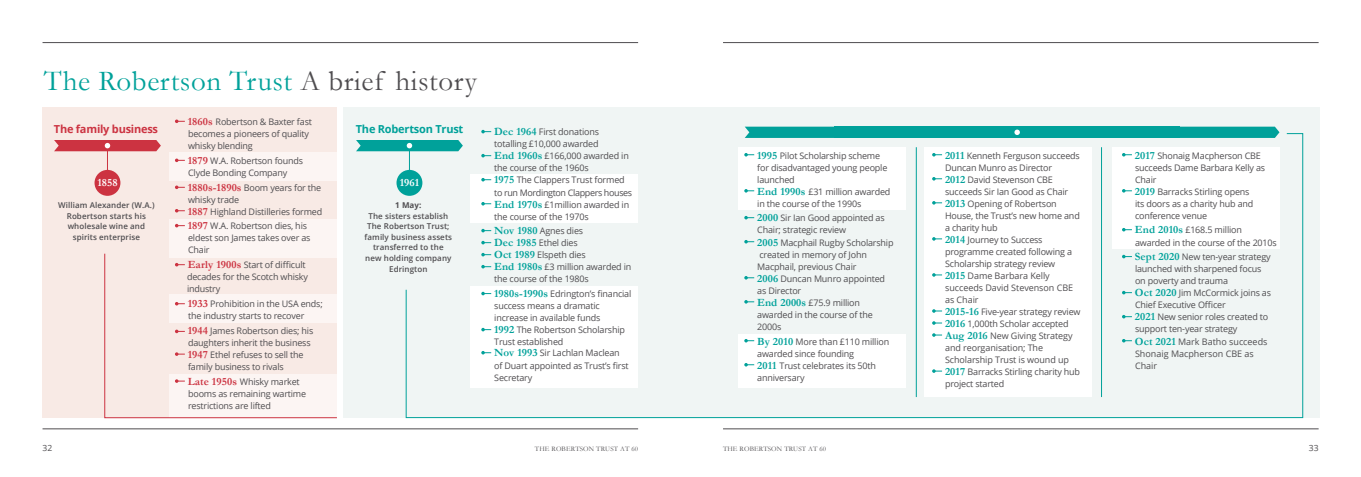
<style>
.page{position:relative;width:1361px;height:477px;background:#fff}
.page>*{position:absolute;margin:0;border:0;box-sizing:border-box;transform-origin:0 0}
.t1{font:29px "Garamond";letter-spacing:.02em;color:#00a19a}
.t2{font:700 11.1px "Garamond";letter-spacing:.01em;color:#fff}
.t3{font:700 11px "Open Sans";letter-spacing:-.02em;color:#cc3341}
.t4{font:700 11px "Open Sans";letter-spacing:-.02em;color:#00a19a}
.t5{font:9px/12px "Open Sans";letter-spacing:-.02em;color:#4f4d50}
.t6{font:8.5px "Open Sans";color:#4f4d50}
.t7{font:600 8px/10.6px "Open Sans";letter-spacing:.01em;color:#4f4d50;text-align:center}
.t8{font:700 8px "Open Sans";color:#4f4d50}
.t9{font:7px "Garamond";letter-spacing:.02em;color:#4f4d50}
.s1{color:#4f4d50}
.s2{font-family:"Garamond";font-weight:700;font-size:11.1px;color:#cc3341}
.s3{font-family:"Garamond";font-weight:700;font-size:11.1px;color:#00a19a}
</style>
<div class="page">
<hr style="left:43px;top:42px;width:595px;height:1px;background:#4f4d50">
<hr style="left:43px;top:428px;width:595px;height:1px;background:#4f4d50">
<hr style="left:723px;top:42px;width:595px;height:1px;background:#4f4d50">
<hr style="left:723px;top:428px;width:595px;height:1px;background:#4f4d50">
<div style="left:43px;top:107px;width:294px;height:310px;background:#f8eae5"></div>
<div style="left:170px;top:152px;width:167px;height:28px;background:#fcf5f3"></div>
<div style="left:170px;top:219px;width:167px;height:38px;background:#fcf5f3"></div>
<div style="left:344px;top:107px;width:976px;height:310px;background:#f0f5f4"></div>
<div style="left:95px;top:170px;width:25px;height:26px;background:#cc3341;border-radius:50%"></div>
<div style="left:396px;top:170px;width:26px;height:26px;background:#00a19a;border-radius:50%"></div>
<svg style="left:54px;top:140px;width:107px;height:39px"></svg>
<svg style="left:356px;top:140px;width:50px;height:39px"></svg>
<svg style="left:175px;top:119px;width:10px;height:4px"></svg>
<svg style="left:175px;top:158px;width:10px;height:4px"></svg>
<svg style="left:175px;top:185px;width:10px;height:4px"></svg>
<svg style="left:175px;top:209px;width:10px;height:3px"></svg>
<svg style="left:175px;top:224px;width:10px;height:3px"></svg>
<svg style="left:745px;top:126px;width:89px;height:7px"></svg>
<svg style="left:1179px;top:126px;width:100px;height:7px"></svg>
<div style="left:834px;top:126px;width:345px;height:12px;background:#00a19a"></div>
<svg style="left:1014px;top:129px;width:6px;height:4px"></svg>
<svg style="left:406px;top:133px;width:897px;height:284px"></svg>
<svg style="left:104px;top:253px;width:233px;height:164px"></svg>
<hr style="left:916px;top:147px;width:1px;height:249px;background:#00a19a">
<hr style="left:1101px;top:147px;width:1px;height:249px;background:#00a19a">
<div style="left:471px;top:174px;width:167px;height:49px;background:#fff"></div>
<div style="left:471px;top:286px;width:167px;height:101px;background:#fff"></div>
<div style="left:738px;top:147px;width:167px;height:62px;background:#fff"></div>
<div style="left:924px;top:147px;width:167px;height:249px;background:#fff"></div>
<div style="left:1112px;top:147px;width:167px;height:101px;background:#fff"></div>
<div style="left:738px;top:333px;width:167px;height:54px;background:#fff"></div>
<svg style="left:481px;top:130px;width:10px;height:3px"></svg>
<svg style="left:481px;top:154px;width:10px;height:3px"></svg>
<svg style="left:481px;top:178px;width:10px;height:3px"></svg>
<svg style="left:481px;top:202px;width:10px;height:3px"></svg>
<svg style="left:481px;top:228px;width:10px;height:4px"></svg>
<svg style="left:481px;top:240px;width:10px;height:4px"></svg>
<svg style="left:481px;top:252px;width:10px;height:4px"></svg>
<svg style="left:481px;top:264px;width:10px;height:4px"></svg>
<svg style="left:481px;top:291px;width:10px;height:4px"></svg>
<svg style="left:481px;top:327px;width:10px;height:4px"></svg>
<svg style="left:481px;top:351px;width:10px;height:3px"></svg>
<svg style="left:744px;top:153px;width:10px;height:3px"></svg>
<svg style="left:744px;top:189px;width:10px;height:3px"></svg>
<svg style="left:744px;top:216px;width:10px;height:3px"></svg>
<svg style="left:744px;top:240px;width:10px;height:3px"></svg>
<svg style="left:744px;top:276px;width:10px;height:3px"></svg>
<svg style="left:744px;top:300px;width:10px;height:3px"></svg>
<svg style="left:744px;top:339px;width:10px;height:3px"></svg>
<svg style="left:744px;top:363px;width:10px;height:3px"></svg>
<svg style="left:932px;top:153px;width:10px;height:3px"></svg>
<svg style="left:932px;top:177px;width:10px;height:3px"></svg>
<svg style="left:932px;top:201px;width:10px;height:3px"></svg>
<svg style="left:932px;top:237px;width:10px;height:3px"></svg>
<svg style="left:932px;top:273px;width:10px;height:3px"></svg>
<svg style="left:932px;top:309px;width:10px;height:3px"></svg>
<svg style="left:932px;top:321px;width:10px;height:3px"></svg>
<svg style="left:932px;top:333px;width:10px;height:3px"></svg>
<svg style="left:932px;top:369px;width:10px;height:3px"></svg>
<svg style="left:1122px;top:153px;width:10px;height:3px"></svg>
<svg style="left:1122px;top:189px;width:10px;height:3px"></svg>
<svg style="left:1122px;top:228px;width:10px;height:3px"></svg>
<svg style="left:1122px;top:254px;width:10px;height:4px"></svg>
<svg style="left:1122px;top:290px;width:10px;height:4px"></svg>
<svg style="left:1122px;top:314px;width:10px;height:4px"></svg>
<svg style="left:1122px;top:338px;width:10px;height:4px"></svg>
<h1 class="t1" style="left:44px;top:61px;width:434px">The Robertson Trust <span class="s1">A brief history</span></h1>
<p class="t3" style="left:54px;top:121px;width:106px">The family business</p>
<p class="t4" style="left:356px;top:121px;width:109px">The Robertson Trust</p>
<p class="t5" style="left:188px;top:115px;width:126px"><span class="s2">1860s</span> Robertson &amp; Baxter fast becomes a pioneers of quality whisky blending</p>
<p class="t5" style="left:188px;top:154px;width:117px"><span class="s2">1879</span> W.A. Robertson founds<br>Clyde Bonding Company</p>
<p class="t5" style="left:188px;top:181px;width:136px"><span class="s2">1880s-1890s</span> Boom years for the whisky trade<br><span class="s2">1887</span> Highland Distilleries formed</p>
<p class="t5" style="left:188px;top:220px;width:124px"><span class="s2">1897</span> W.A. Robertson dies, his eldest son James takes over as<br>Chair</p>
<p class="t5" style="left:187px;top:258px;width:122px"><span class="s2">Early 1900s</span> Start of difficult decades for the Scotch whisky industry</p>
<p class="t5" style="left:188px;top:297px;width:137px"><span class="s2">1933</span> Prohibition in the USA ends; the industry starts to recover</p>
<p class="t5" style="left:188px;top:324px;width:127px"><span class="s2">1944</span> James Robertson dies; his daughters inherit the business<br><span class="s2">1947</span> Ethel refuses to sell the family business to rivals</p>
<p class="t5" style="left:188px;top:375px;width:120px"><span class="s2">Late 1950s</span> Whisky market booms as remaining wartime restrictions are lifted</p>
<p class="t2" style="left:97px;top:175px;width:22px">1858</p>
<p class="t2" style="left:400px;top:175px;width:21px">1961</p>
<p class="t7" style="left:58px;top:200px;width:98px">William Alexander (W.A.)<br>Robertson starts his wholesale wine and spirits enterprise</p>
<p class="t8" style="left:395px;top:199px;width:28px">1 May:</p>
<p class="t7" style="left:364px;top:210px;width:89px">The sisters establish<br>The Robertson Trust; family business assets transferred to the new holding company<br>Edrington</p>
<p class="t5" style="left:494px;top:126px;width:140px"><span class="s3">Dec 1964</span> First donations totalling £10,000 awarded<br><span class="s3">End 1960s</span> £166,000 awarded in the course of the 1960s<br><span class="s3">1975</span> The Clappers Trust formed to run Mordington Clappers houses<br><span class="s3">End 1970s</span> £1million awarded in the course of the 1970s</p>
<p class="t5" style="left:494px;top:225px;width:139px"><span class="s3">Nov 1980</span> Agnes dies<br><span class="s3">Dec 1985</span> Ethel dies<br><span class="s3">Oct 1989</span> Elspeth dies<br><span class="s3">End 1980s</span> £3 million awarded in the course of the 1980s</p>
<p class="t5" style="left:494px;top:287px;width:139px"><span class="s3">1980s-1990s</span> Edrington’s financial success means a dramatic increase in available funds<br><span class="s3">1992</span> The Robertson Scholarship<br>Trust established</p>
<p class="t5" style="left:494px;top:346px;width:136px"><span class="s3">Nov 1993</span> Sir Lachlan Maclean of Duart appointed as Trust’s first<br>Secretary</p>
<p class="t5" style="left:757px;top:149px;width:135px"><span class="s3">1995</span> Pilot Scholarship scheme for disadvantaged young people launched<br><span class="s3">End 1990s</span> £31 million awarded in the course of the 1990s</p>
<p class="t5" style="left:757px;top:212px;width:138px"><span class="s3">2000</span> Sir Ian Good appointed as<br>Chair; strategic review<br><span class="s3">2005</span> Macphail Rugby Scholarship created in memory of John<br>Macphail, previous Chair<br><span class="s3">2006</span> Duncan Munro appointed as Director<br><span class="s3">End 2000s</span> £75.9 million awarded in the course of the<br>2000s</p>
<p class="t5" style="left:757px;top:334px;width:134px"><span class="s3">By 2010</span> More than £110 million awarded since founding<br><span class="s3">2011</span> Trust celebrates its 50th anniversary</p>
<p class="t5" style="left:945px;top:149px;width:137px"><span class="s3">2011</span> Kenneth Ferguson succeeds<br>Duncan Munro as Director<br><span class="s3">2012</span> David Stevenson CBE succeeds Sir Ian Good as Chair<br><span class="s3">2013</span> Opening of Robertson<br>House, the Trust’s new home and a charity hub<br><span class="s3">2014</span> Journey to Success programme created following a<br>Scholarship strategy review<br><span class="s3">2015</span> Dame Barbara Kelly succeeds David Stevenson CBE as Chair<br><span class="s3">2015-16</span> Five-year strategy review<br><span class="s3">2016</span> 1,000th Scholar accepted<br><span class="s3">Aug 2016</span> New Giving Strategy and reorganisation; The<br>Scholarship Trust is wound up<br><span class="s3">2017</span> Barracks Stirling charity hub project started</p>
<p class="t5" style="left:1135px;top:149px;width:132px"><span class="s3">2017</span> Shonaig Macpherson CBE succeeds Dame Barbara Kelly as<br>Chair<br><span class="s3">2019</span> Barracks Stirling opens<br>its doors as a charity hub and conference venue</p>
<p class="t5" style="left:1135px;top:224px;width:143px"><span class="s3">End 2010s</span> £168.5 million awarded in the course of the 2010s</p>
<p class="t5" style="left:1135px;top:250px;width:138px"><span class="s3">Sept 2020</span> New ten-year strategy launched with sharpened focus on poverty and trauma<br><span class="s3">Oct 2020</span> Jim McCormick joins as<br>Chief Executive Officer<br><span class="s3">2021</span> New senior roles created to support ten-year strategy<br><span class="s3">Oct 2021</span> Mark Batho succeeds<br>Shonaig Macpherson CBE as<br>Chair</p>
<p class="t6" style="left:43px;top:442px;width:11px">32</p>
<p class="t9" style="left:535px;top:444px;width:105px">THE ROBERTSON TRUST AT 60</p>
<p class="t9" style="left:723px;top:444px;width:105px">THE ROBERTSON TRUST AT 60</p>
<p class="t6" style="left:1309px;top:442px;width:11px">33</p>
</div>
